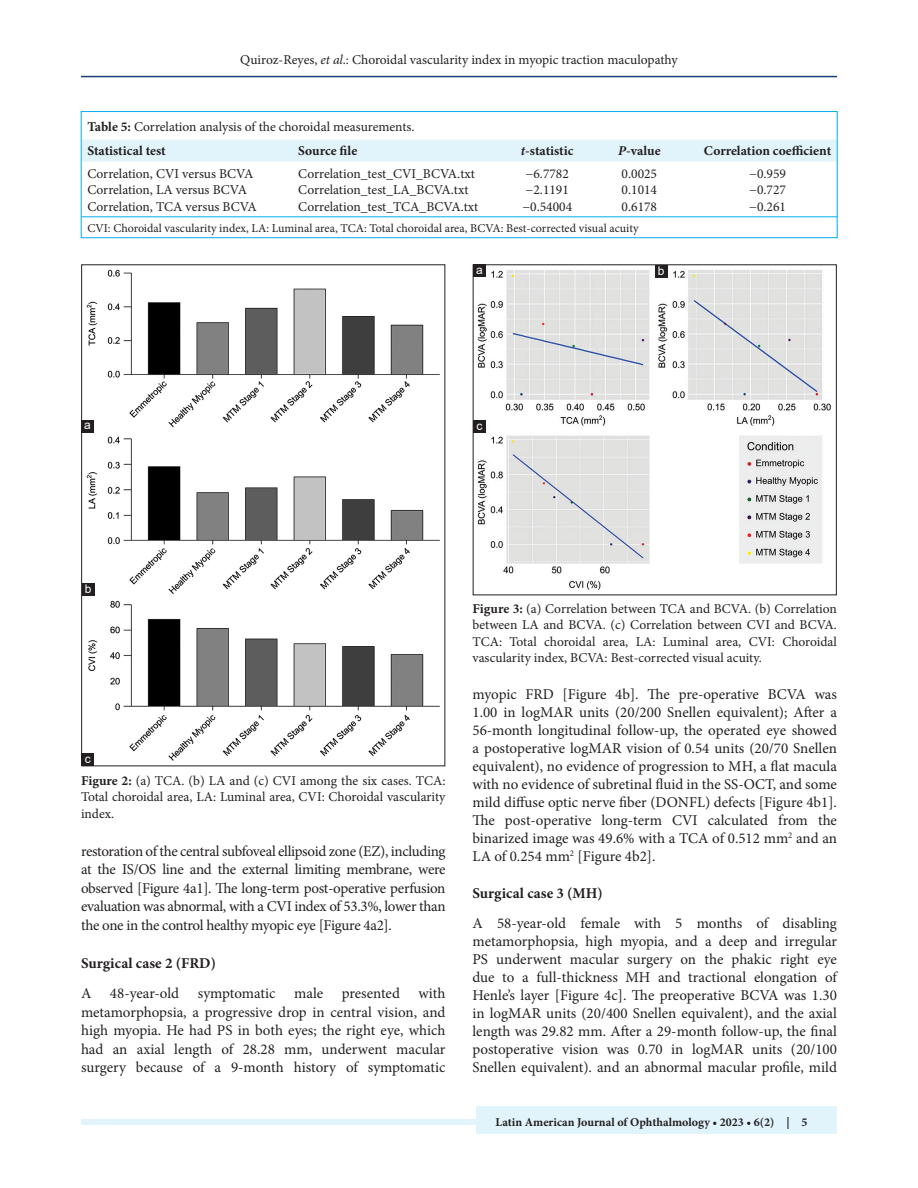
<style>
.page{position:relative;width:918px;height:1188px;background:#fff}
.page>*{position:absolute;margin:0;border:0;box-sizing:border-box;transform-origin:0 0}
.TX{font:15px/18px "Minion Pro";letter-spacing:-.005em;color:#231f20;text-align:justify}
.t1{font:700 15px "Minion Pro";letter-spacing:.005em;color:#231f20}
.FGC{font:13.5px/16.5px "Minion Pro";color:#231f20;text-align:justify}
.TB{font:13.5px "Minion Pro";color:#231f20}
.TBL{font:13.5px "Minion Pro";color:#231f20}
.TCH{font:700 13.5px "Minion Pro";color:#231f20}
.TT{font:13.5px "Minion Pro";letter-spacing:-.005em;color:#231f20}
.TFN{font:12px "Minion Pro";color:#231f20}
.t2{font:700 12px "Minion Pro";color:#231f20}
.LABEL{font:12px "Arial";color:#fff}
.s1{font-style:italic}
.s2{font-weight:700}
</style>
<div class="page">
<hr style="left:81px;top:76px;width:756px;height:1px;background:#164077">
<div style="left:81px;top:1119px;width:756px;height:6px;background:#e1f4fc"></div>
<div style="left:476px;top:1107px;width:361px;height:27px;background:#e1f4fc"></div>
<div style="left:83px;top:140px;width:752px;height:21px;background:#e1f4fc"></div>
<hr style="left:81px;top:217px;width:183px;height:1px;background:#00aeef">
<svg style="left:264px;top:217px;width:28px;height:1px"></svg>
<hr style="left:292px;top:217px;width:193px;height:1px;background:#00aeef">
<svg style="left:485px;top:217px;width:29px;height:1px"></svg>
<hr style="left:514px;top:217px;width:67px;height:1px;background:#00aeef">
<svg style="left:581px;top:217px;width:28px;height:1px"></svg>
<hr style="left:609px;top:217px;width:60px;height:1px;background:#00aeef">
<svg style="left:669px;top:217px;width:29px;height:1px"></svg>
<hr style="left:698px;top:217px;width:139px;height:1px;background:#00aeef">
<div style="left:81px;top:111px;width:756px;height:127px;border:1px solid #00aeef"></div>
<img style="left:86px;top:269px;width:354px;height:492px">
<div style="left:81px;top:420px;width:13px;height:13px;background:#231f20"></div>
<div style="left:82px;top:583px;width:12px;height:13px;background:#231f20"></div>
<div style="left:82px;top:753px;width:12px;height:13px;background:#231f20"></div>
<img style="left:477px;top:270px;width:354px;height:320px">
<div style="left:473px;top:265px;width:13px;height:12px;background:#231f20"></div>
<div style="left:655px;top:265px;width:13px;height:13px;background:#231f20"></div>
<div style="left:473px;top:420px;width:13px;height:13px;background:#231f20"></div>
<p class="FGC" style="left:240px;top:51px;width:439px">Quiroz-Reyes, <span class="s1">et al</span>.: Choroidal vascularity index in myopic traction maculopathy</p>
<p class="TT" style="left:87px;top:117px;width:329px"><span class="s2">Table 5:</span> Correlation analysis of the choroidal measurements.</p>
<p class="TCH" style="left:87px;top:142px;width:80px">Statistical test</p>
<p class="TCH" style="left:298px;top:142px;width:61px">Source file</p>
<p class="TCH" style="left:521px;top:142px;width:54px"><span class="s1">t</span>‑statistic</p>
<p class="TCH" style="left:618px;top:142px;width:44px"><span class="s1">P</span>‑value</p>
<p class="TCH" style="left:704px;top:142px;width:129px">Correlation coefficient</p>
<p class="TB" style="left:87px;top:165px;width:168px">Correlation, CVI versus BCVA</p>
<p class="TB" style="left:298px;top:165px;width:178px">Correlation_test_CVI_BCVA.txt</p>
<p class="TB" style="left:526px;top:165px;width:45px">−6.7782</p>
<p class="TB" style="left:622px;top:165px;width:37px">0.0025</p>
<p class="TB" style="left:749px;top:165px;width:38px">−0.959</p>
<p class="TB" style="left:87px;top:181px;width:161px">Correlation, LA versus BCVA</p>
<p class="TB" style="left:298px;top:181px;width:172px">Correlation_test_LA_BCVA.txt</p>
<p class="TB" style="left:526px;top:181px;width:45px">−2.1191</p>
<p class="TB" style="left:622px;top:181px;width:37px">0.1014</p>
<p class="TB" style="left:749px;top:181px;width:38px">−0.727</p>
<p class="TBL" style="left:87px;top:197px;width:171px">Correlation, TCA versus BCVA</p>
<p class="TBL" style="left:298px;top:197px;width:182px">Correlation_test_TCA_BCVA.txt</p>
<p class="TBL" style="left:522px;top:197px;width:51px">−0.54004</p>
<p class="TBL" style="left:622px;top:197px;width:37px">0.6178</p>
<p class="TBL" style="left:749px;top:197px;width:38px">−0.261</p>
<p class="TFN" style="left:87px;top:220px;width:553px">CVI: Choroidal vascularity index, LA: Luminal area, TCA: Total choroidal area, BCVA: Best‑corrected visual acuity</p>
<p class="LABEL" style="left:84px;top:417px;width:8px">a</p>
<p class="LABEL" style="left:476px;top:262px;width:8px">a</p>
<p class="LABEL" style="left:658px;top:262px;width:8px">b</p>
<p class="LABEL" style="left:477px;top:417px;width:7px">c</p>
<p class="LABEL" style="left:85px;top:580px;width:8px">b</p>
<p class="LABEL" style="left:85px;top:750px;width:7px">c</p>
<p class="FGC" style="left:81px;top:772px;width:366px"><span class="s2">Figure 2:</span> (a) TCA. (b) LA and (c) CVI among the six cases. TCA:<br>Total choroidal area, LA: Luminal area, CVI: Choroidal vascularity index.</p>
<p class="TX" style="left:81px;top:842px;width:366px;line-height:18.5px">restoration of the central subfoveal ellipsoid zone (EZ), including at the IS/OS line and the external limiting membrane, were observed [Figure 4a1]. The long-term post-operative perfusion evaluation was abnormal, with a CVI index of 53.3%, lower than the one in the control healthy myopic eye [Figure 4a2].</p>
<h2 class="t1" style="left:81px;top:952px;width:136px">Surgical case 2 (FRD)</h2>
<p class="TX" style="left:81px;top:984px;width:366px;line-height:18.5px">A 48-year-old symptomatic male presented with metamorphopsia, a progressive drop in central vision, and high myopia. He had PS in both eyes; the right eye, which had an axial length of 28.28 mm, underwent macular surgery because of a 9-month history of symptomatic</p>
<p class="FGC" style="left:472px;top:600px;width:366px"><span class="s2">Figure 3:</span> (a) Correlation between TCA and BCVA. (b) Correlation between LA and BCVA. (c) Correlation between CVI and BCVA.<br>TCA: Total choroidal area, LA: Luminal area, CVI: Choroidal vascularity index, BCVA: Best-corrected visual acuity.</p>
<p class="TX" style="left:472px;top:685px;width:366px">myopic FRD [Figure 4b]. The pre-operative BCVA was 1.00 in logMAR units (20/200 Snellen equivalent); After a 56-month longitudinal follow-up, the operated eye showed a postoperative logMAR vision of 0.54 units (20/70 Snellen equivalent), no evidence of progression to MH, a flat macula with no evidence of subretinal fluid in the SS-OCT, and some mild diffuse optic nerve fiber (DONFL) defects [Figure 4b1].<br>The post-operative long-term CVI calculated from the binarized image was 49.6% with a TCA of 0.512 mm<sup>2</sup> and an LA of 0.254 mm<sup>2</sup> [Figure 4b2].</p>
<h2 class="t1" style="left:472px;top:883px;width:132px">Surgical case 3 (MH)</h2>
<p class="TX" style="left:472px;top:915px;width:366px">A 58-year-old female with 5 months of disabling metamorphopsia, high myopia, and a deep and irregular PS underwent macular surgery on the phakic right eye due to a full-thickness MH and tractional elongation of Henle’s layer [Figure 4c]. The preoperative BCVA was 1.30 in logMAR units (20/400 Snellen equivalent), and the axial length was 29.82 mm. After a 29-month follow-up, the final postoperative vision was 0.70 in logMAR units (20/100<br>Snellen equivalent). and an abnormal macular profile, mild</p>
<p class="t2" style="left:496px;top:1114px;width:314px">Latin American Journal of Ophthalmology • 2023 • 6(2) | 5</p>
</div>
